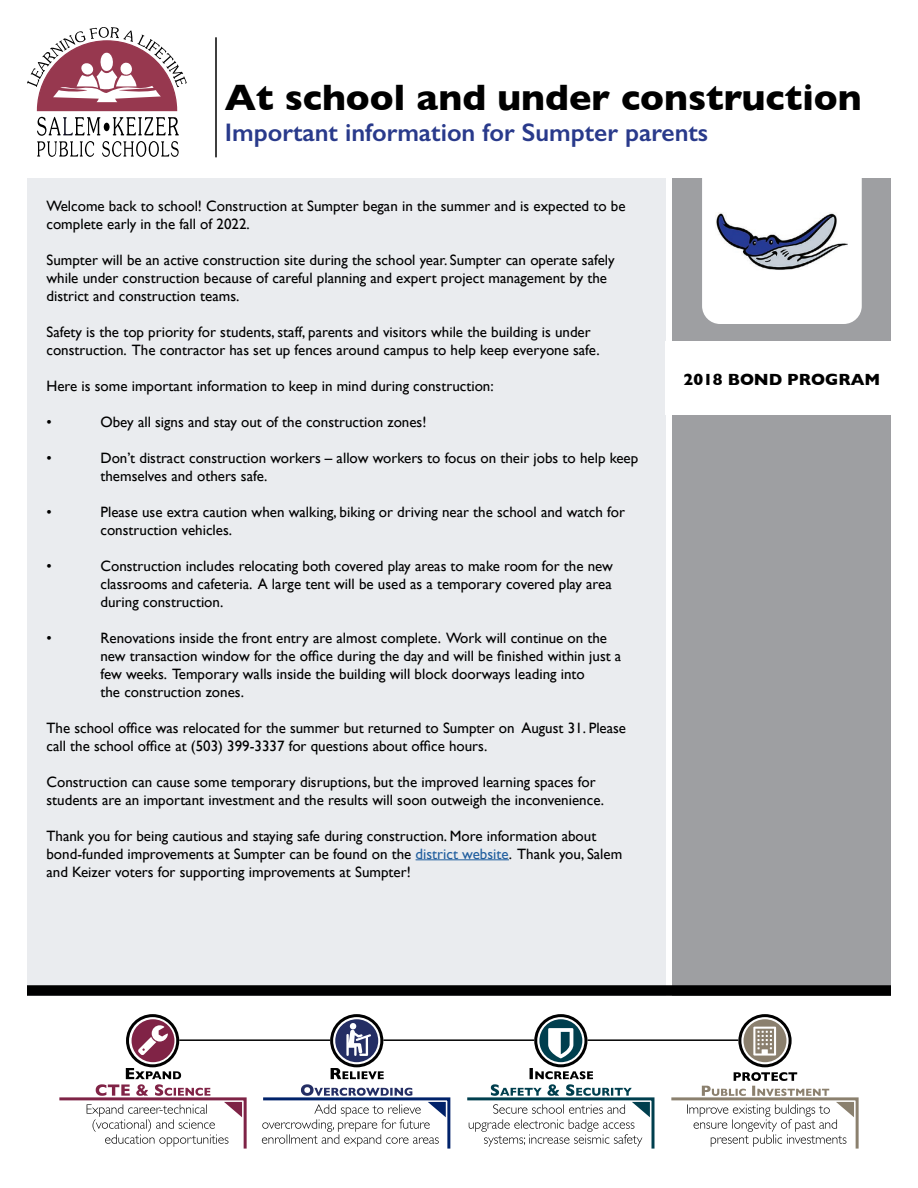
<style>
.page{position:relative;width:918px;height:1188px;background:#fff}
.page>*{position:absolute;margin:0;border:0;box-sizing:border-box;transform-origin:0 0}
.t1{font:700 37.5px "Gill Sans";color:#000}
.t2{font:600 25.5px "Gill Sans";color:#293a8b}
.t3{font:700 16.5px "Gill Sans";color:#000}
.t4{font:15px/18px "Gill Sans";color:#000}
.s1{color:#215e9e}
</style>
<div class="page">
<div style="left:27px;top:178px;width:638px;height:818px;background:#eaecef"></div>
<div style="left:126px;top:1014px;width:53px;height:53px;border:3px solid #000;border-radius:50%"></div>
<div style="left:330px;top:1014px;width:53px;height:53px;border:3px solid #000;border-radius:50%"></div>
<div style="left:534px;top:1014px;width:53px;height:53px;border:3px solid #000;border-radius:50%"></div>
<div style="left:738px;top:1014px;width:54px;height:53px;border:3px solid #000;border-radius:50%"></div>
<svg style="left:467px;top:1068px;width:188px;height:81px"></svg>
<hr style="left:179px;top:1039px;width:151px;height:2px;background:#000">
<hr style="left:383px;top:1039px;width:151px;height:2px;background:#000">
<hr style="left:587px;top:1039px;width:151px;height:2px;background:#000">
<div style="left:335px;top:1019px;width:43px;height:43px;background:#242e64;border-radius:50%"></div>
<div style="left:350px;top:1023px;width:6px;height:7px;background:#fff;border-radius:50%"></div>
<svg style="left:346px;top:1030px;width:25px;height:26px"></svg>
<div style="left:744px;top:1019px;width:42px;height:43px;background:#8b806e;border-radius:50%"></div>
<svg style="left:753px;top:1027px;width:23px;height:29px"></svg>
<div style="left:539px;top:1019px;width:43px;height:43px;background:#003f4e;border-radius:50%"></div>
<svg style="left:548px;top:1028px;width:25px;height:30px"></svg>
<div style="left:132px;top:1019px;width:42px;height:43px;background:#802346;border-radius:50%"></div>
<svg style="left:138px;top:1025px;width:30px;height:30px"></svg>
<svg style="left:261px;top:1068px;width:190px;height:81px"></svg>
<svg style="left:59px;top:1068px;width:188px;height:81px"></svg>
<svg style="left:671px;top:1072px;width:188px;height:77px"></svg>
<div style="left:673px;top:178px;width:218px;height:818px;background:#9e9fa2"></div>
<div style="left:27px;top:985px;width:864px;height:11px;background:#000"></div>
<svg style="left:27px;top:27px;width:160px;height:130px"></svg>
<div style="left:702px;top:141px;width:160px;height:183px;background:#fff;border-radius:18px"></div>
<div style="left:665px;top:341px;width:235px;height:74px;background:#fff"></div>
<hr style="left:215px;top:38px;width:2px;height:119px;background:#000">
<img style="left:716px;top:213px;width:132px;height:57px">
<hr style="left:416px;top:859px;width:93px;height:1px;background:#215e9e">
<h1 class="t1" style="left:225px;top:68px;width:638px">At school and under construction</h1>
<h2 class="t2" style="left:225px;top:117px;width:485px">Important information for Sumpter parents</h2>
<p class="t4" style="left:46px;top:196px;width:581px">Welcome back to school! Construction at Sumpter began in the summer and is expected to be complete early in the fall of 2022.</p>
<p class="t4" style="left:46px;top:250px;width:570px">Sumpter will be an active construction site during the school year. Sumpter can operate safely while under construction because of careful planning and expert project management by the district and construction teams.</p>
<p class="t4" style="left:46px;top:322px;width:555px">Safety is the top priority for students, staff, parents and visitors while the building is under construction. The contractor has set up fences around campus to help keep everyone safe.</p>
<p class="t4" style="left:46px;top:376px;width:449px">Here is some important information to keep in mind during construction:</p>
<p class="t4" style="left:46px;top:412px;width:7px">•</p>
<p class="t4" style="left:100px;top:412px;width:328px">Obey all signs and stay out of the construction zones!</p>
<p class="t4" style="left:46px;top:448px;width:7px">•</p>
<p class="t4" style="left:100px;top:448px;width:539px">Don’t distract construction workers – allow workers to focus on their jobs to help keep themselves and others safe.</p>
<p class="t4" style="left:46px;top:502px;width:7px">•</p>
<p class="t4" style="left:100px;top:502px;width:526px">Please use extra caution when walking, biking or driving near the school and watch for construction vehicles.</p>
<p class="t4" style="left:46px;top:556px;width:7px">•</p>
<p class="t4" style="left:100px;top:556px;width:514px;text-align:justify">Construction includes relocating both covered play areas to make room for the new classrooms and cafeteria. A large tent will be used as a temporary covered play area during construction.</p>
<p class="t4" style="left:46px;top:628px;width:7px">•</p>
<p class="t4" style="left:100px;top:628px;width:522px">Renovations inside the front entry are almost complete. Work will continue on the new transaction window for the office during the day and will be finished within just a few weeks. Temporary walls inside the building will block doorways leading into<br>the construction zones.</p>
<p class="t4" style="left:46px;top:718px;width:581px">The school office was relocated for the summer but returned to Sumpter on August 31. Please call the school office at (503) 399-3337 for questions about office hours.</p>
<p class="t4" style="left:46px;top:772px;width:559px">Construction can cause some temporary disruptions, but the improved learning spaces for students are an important investment and the results will soon outweigh the inconvenience.</p>
<p class="t4" style="left:46px;top:826px;width:577px">Thank you for being cautious and staying safe during construction. More information about bond-funded improvements at Sumpter can be found on the <span class="s1">district website</span>. Thank you, Salem and Keizer voters for supporting improvements at Sumpter!</p>
<p class="t3" style="left:684px;top:367px;width:198px">2018 BOND PROGRAM</p>
</div>
